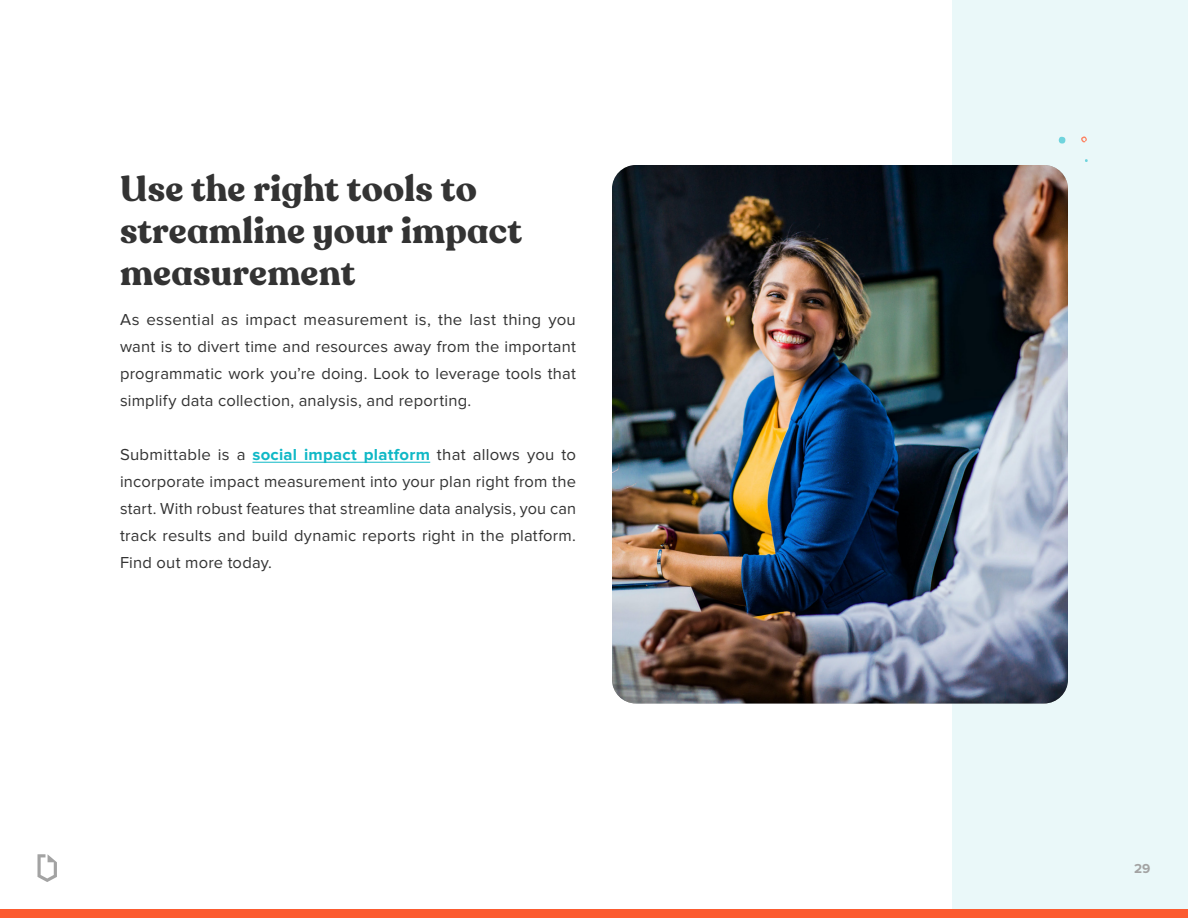
<style>
.page{position:relative;width:1188px;height:918px;background:#fff}
.page>*{position:absolute;margin:0;border:0;box-sizing:border-box;transform-origin:0 0}
.t1{font:700 36px/42px "Recoleta Alt";letter-spacing:.005em;color:#333}
.Body_Copy{font:16.5px/27px "Proxima Nova";letter-spacing:.015em;color:#333;text-align:justify}
.t2{font:700 13.5px "Proxima Nova";color:#a3a3a3}
.s1{font-weight:700;color:#0fb8c6}
</style>
<div class="page">
<svg style="left:37px;top:854px;width:20px;height:28px"></svg>
<div style="left:952px;top:0;width:236px;height:918px;background:#e7f7f9"></div>
<div style="left:0;top:909px;width:1188px;height:9px;background:#fc5b30"></div>
<img style="left:612px;top:165px;width:456px;height:539px">
<svg style="left:1081px;top:136px;width:6px;height:6px"></svg>
<svg style="left:1059px;top:137px;width:7px;height:7px"></svg>
<hr style="left:253px;top:462px;width:177px;height:1px;background:#0fb8c6">
<p class="t1" style="left:120px;top:168px;width:403px">Use the right tools to streamline your impact measurement</p>
<p class="Body_Copy" style="left:120px;top:307px;width:457px">As essential as impact measurement is, the last thing you want is to divert time and resources away from the important programmatic work you’re doing. Look to leverage tools that simplify data collection, analysis, and reporting.</p>
<p class="Body_Copy" style="left:120px;top:442px;width:458px">Submittable is a <span class="s1">social impact platform</span> that allows you to incorporate impact measurement into your plan right from the start. With robust features that streamline data analysis, you can track results and build dynamic reports right in the platform.<br>Find out more today.</p>
<p class="t2" style="left:1134px;top:862px;width:18px">29</p>
</div>
